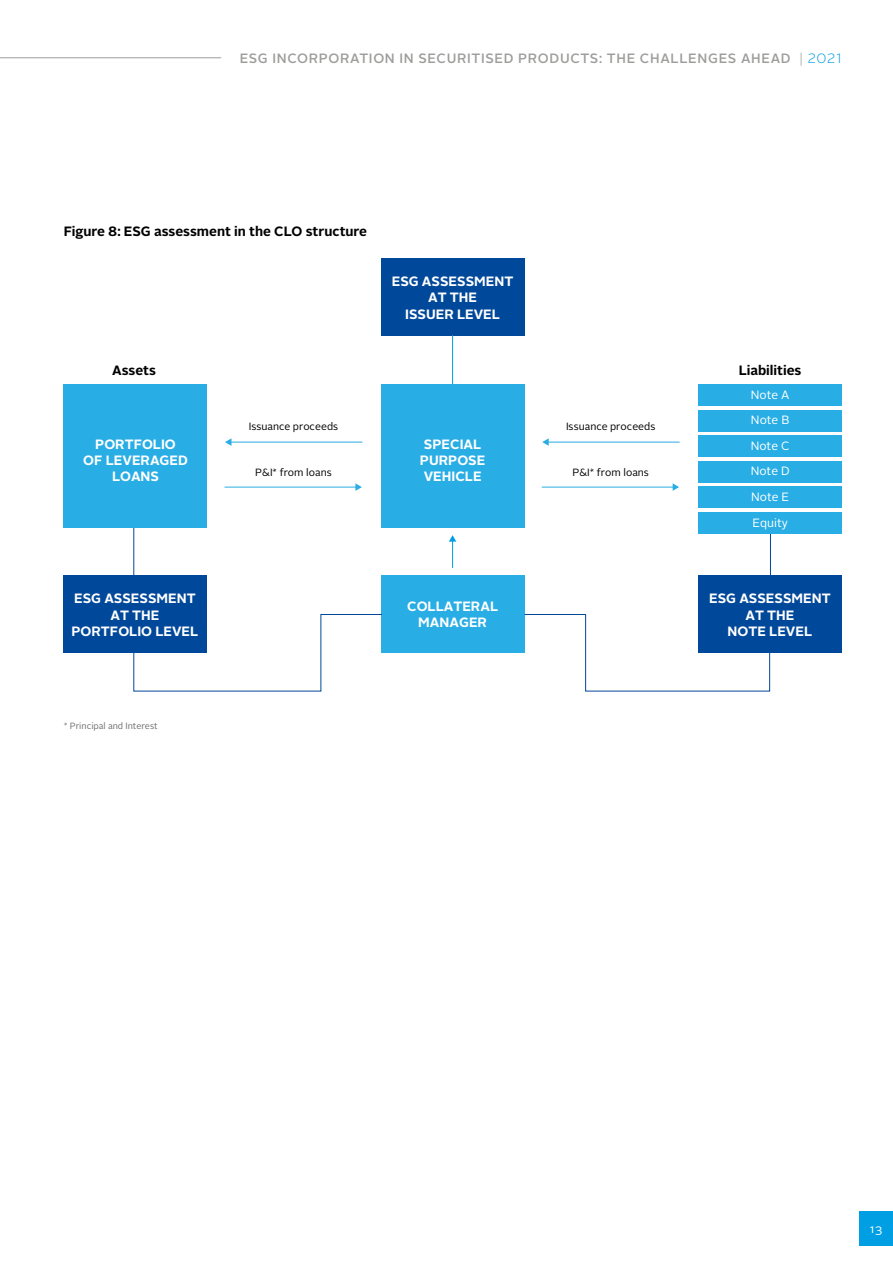
<style>
.page{position:relative;width:893px;height:1263px;background:#fff}
.page>*{position:absolute;margin:0;border:0;box-sizing:border-box;transform-origin:0 0}
.t1{font:700 13.5px/16.2px "Alright Sans";color:#fff;text-align:center}
.t2{font:500 13.5px "Alright Sans";letter-spacing:.05em;color:#9d9d9c}
.t3{font:700 13.5px "Alright Sans";color:#000}
.t4{font:12px/25.2px "Alright Sans";color:#fff;text-align:justify}
.t5{font:10.5px "Alright Sans";color:#000}
.t6{font:9px "Alright Sans";color:#706f6f}
.s1{font-weight:300}
.s2{font-weight:300;color:#009fe3}
</style>
<div class="page">
<div style="left:859px;top:1212px;width:34px;height:34px;background:#009fe3"></div>
<hr style="left:0;top:57px;width:221px;height:1px;background:#9d9d9c">
<div style="left:63px;top:575px;width:143px;height:78px;background:#00489a"></div>
<div style="left:698px;top:575px;width:143px;height:78px;background:#00489a"></div>
<div style="left:381px;top:258px;width:143px;height:78px;background:#00489a"></div>
<hr style="left:133px;top:482px;width:1px;height:93px;background:#00489a">
<hr style="left:452px;top:336px;width:1px;height:100px;background:#009fe3">
<svg style="left:449px;top:535px;width:7px;height:32px"></svg>
<hr style="left:770px;top:534px;width:1px;height:41px;background:#00489a">
<div style="left:698px;top:512px;width:143px;height:22px;background:#28ade4"></div>
<div style="left:698px;top:486px;width:143px;height:22px;background:#28ade4"></div>
<div style="left:698px;top:461px;width:143px;height:22px;background:#28ade4"></div>
<div style="left:698px;top:435px;width:143px;height:22px;background:#28ade4"></div>
<div style="left:381px;top:384px;width:143px;height:144px;background:#28ade4"></div>
<div style="left:381px;top:575px;width:143px;height:78px;background:#28ade4"></div>
<div style="left:63px;top:384px;width:143px;height:144px;background:#28ade4"></div>
<div style="left:698px;top:410px;width:143px;height:22px;background:#28ade4"></div>
<div style="left:698px;top:384px;width:143px;height:22px;background:#28ade4"></div>
<svg style="left:133px;top:614px;width:249px;height:78px"></svg>
<svg style="left:524px;top:614px;width:246px;height:78px"></svg>
<hr style="left:230px;top:442px;width:132px;height:1px;background:#28ade4">
<svg style="left:225px;top:438px;width:6px;height:8px"></svg>
<hr style="left:225px;top:487px;width:132px;height:1px;background:#28ade4">
<svg style="left:355px;top:483px;width:7px;height:8px"></svg>
<hr style="left:548px;top:442px;width:131px;height:1px;background:#28ade4">
<svg style="left:542px;top:438px;width:7px;height:8px"></svg>
<hr style="left:542px;top:487px;width:132px;height:1px;background:#28ade4">
<svg style="left:673px;top:483px;width:6px;height:8px"></svg>
<p class="t2" style="left:240px;top:49px;width:604px">ESG INCORPORATION IN SECURITISED PRODUCTS: THE CHALLENGES AHEAD <span class="s1">|</span> <span class="s2">2021</span></p>
<p class="t3" style="left:64px;top:222px;width:305px">Figure 8: ESG assessment in the CLO structure</p>
<p class="t3" style="left:112px;top:361px;width:46px">Assets</p>
<p class="t1" style="left:83px;top:436px;width:106px">PORTFOLIO<br>OF LEVERAGED<br>LOANS</p>
<p class="t5" style="left:249px;top:419px;width:91px">Issuance proceeds</p>
<p class="t5" style="left:255px;top:465px;width:78px">P&amp;I* from loans</p>
<p class="t1" style="left:392px;top:274px;width:123px">ESG ASSESSMENT<br>AT THE<br>ISSUER LEVEL</p>
<p class="t1" style="left:420px;top:436px;width:67px;text-align:left">SPECIAL<br>PURPOSE<br>VEHICLE</p>
<p class="t1" style="left:71px;top:591px;width:128px">ESG ASSESSMENT<br>AT THE<br>PORTFOLIO LEVEL</p>
<p class="t6" style="left:64px;top:719px;width:96px">* Principal and Interest</p>
<p class="t1" style="left:407px;top:598px;width:93px">COLLATERAL<br>MANAGER</p>
<p class="t5" style="left:566px;top:419px;width:91px">Issuance proceeds</p>
<p class="t5" style="left:572px;top:465px;width:78px">P&amp;I* from loans</p>
<p class="t3" style="left:739px;top:361px;width:64px">Liabilities</p>
<p class="t4" style="left:751px;top:383px;width:40px">Note A Note B Note C Note D</p>
<p class="t4" style="left:751px;top:483px;width:39px;line-height:26.2px">Note E<br>Equity</p>
<p class="t1" style="left:709px;top:591px;width:123px">ESG ASSESSMENT<br>AT THE<br>NOTE LEVEL</p>
<p class="t4" style="left:870px;top:1216px;width:14px">13</p>
</div>
